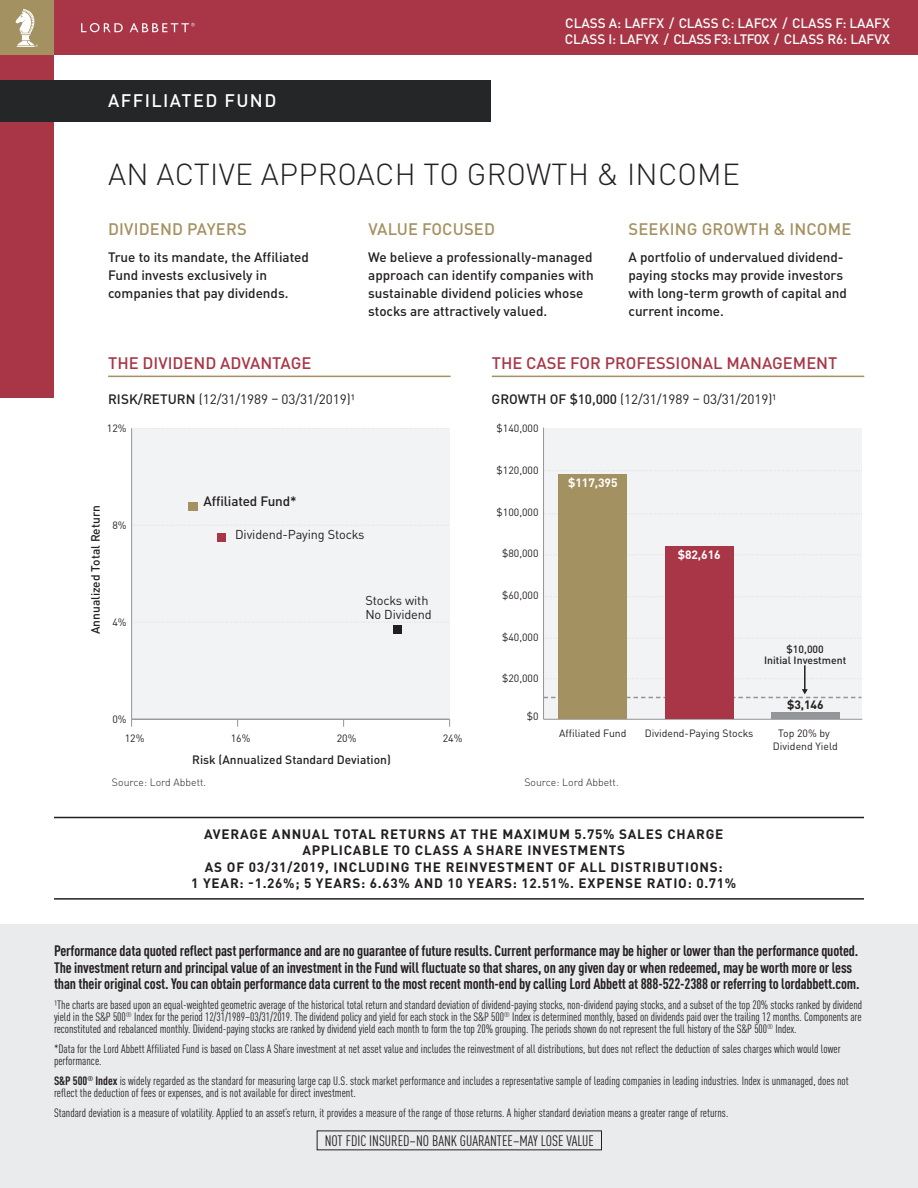
<style>
.page{position:relative;width:918px;height:1188px;background:#fff}
.page>*{position:absolute;margin:0;border:0;box-sizing:border-box;transform-origin:0 0}
.FLYER_TITLE_FRONT{font:300 30px "DIN Pro";letter-spacing:.01em;color:#231f20}
.FUND_NAME{font:500 18px "DIN Pro";letter-spacing:.08em;color:#fff}
.CATEGORY_TABLE_HEADS{font:500 16.5px "DIN Pro";color:#a83647}
.TRIO_HEADS{font:500 16.5px "DIN Pro";letter-spacing:.01em;color:#a49161}
.LEGAL_COND{font:700 condensed 15px/16.5px "DIN Pro";letter-spacing:-.01em;color:#231f20}
.t1{font:condensed 15px "DIN Pro";color:#231f20}
.TRIO_COPY{font:500 13.5px/18px "DIN Pro";letter-spacing:-.005em;color:#231f20}
.AVG_ANNUAL_RETURNS_C{font:700 13.5px/16.5px "DIN Pro";letter-spacing:.06em;color:#231f20;text-align:center}
.FUND_CLASSES{font:500 13.5px/16.5px "DIN Pro";color:#fff}
.CHART_SOURCE{font:13.5px "DIN Pro";letter-spacing:-.005em;color:#231f20}
.t2{font:12.75px/13.5px "DIN Pro";letter-spacing:-.01em;color:#231f20}
.LEGAL_COND-2{font:condensed 12px/12px "DIN Pro";color:#231f20}
.t3{font:500 12px "DIN Pro";color:#231f20}
.t4{font:700 12px "DIN Pro";letter-spacing:-.005em;color:#fff}
.t5{font:700 12px "DIN Pro";color:#231f20}
.t6{font:10.5px/12.6px "DIN Pro";color:#231f20;text-align:center}
.CHART_SOURCE-2{font:300 10.5px "DIN Pro";color:#231f20}
.t7{font:500 10.5px/10.5px "DIN Pro";color:#231f20;text-align:center}
.s1{font-weight:500}
.s2{font-weight:700}
</style>
<div class="page">
<div style="left:0;top:54px;width:54px;height:343px;background:#a83647"></div>
<div style="left:0;top:80px;width:490px;height:42px;background:#242628"></div>
<div style="left:0;top:924px;width:918px;height:264px;background:#eaebec"></div>
<div style="left:0;top:0;width:918px;height:54px;background:#a83647"></div>
<div style="left:0;top:0;width:54px;height:54px;background:#a49161"></div>
<svg style="left:16px;top:9px;width:22px;height:38px"></svg>
<svg style="left:81px;top:23px;width:42px;height:9px"></svg>
<svg style="left:130px;top:23px;width:65px;height:9px"></svg>
<hr style="left:108px;top:376px;width:343px;height:1px;background:#a49161">
<hr style="left:492px;top:376px;width:372px;height:1px;background:#a49161">
<div style="left:132px;top:428px;width:318px;height:291px;background:#f2f3f4"></div>
<hr style="left:131px;top:428px;width:1px;height:291px;background:#939598">
<hr style="left:132px;top:719px;width:318px;height:1px;background:#939598">
<svg style="left:132px;top:622px;width:317px;height:1px"></svg>
<svg style="left:132px;top:525px;width:317px;height:1px"></svg>
<svg style="left:133px;top:428px;width:316px;height:1px"></svg>
<div style="left:217px;top:533px;width:9px;height:9px;background:#a83647"></div>
<div style="left:393px;top:625px;width:9px;height:9px;background:#231f20"></div>
<div style="left:188px;top:502px;width:9px;height:9px;background:#a49161"></div>
<hr style="left:54px;top:817px;width:810px;height:1px;background:#231f20">
<hr style="left:54px;top:898px;width:810px;height:2px;background:#231f20">
<div style="left:544px;top:428px;width:318px;height:292px;background:#f2f3f4"></div>
<svg style="left:545px;top:678px;width:318px;height:1px"></svg>
<svg style="left:545px;top:596px;width:316px;height:1px"></svg>
<svg style="left:545px;top:638px;width:316px;height:1px"></svg>
<svg style="left:545px;top:554px;width:316px;height:1px"></svg>
<svg style="left:544px;top:513px;width:318px;height:1px"></svg>
<svg style="left:544px;top:470px;width:316px;height:1px"></svg>
<hr style="left:544px;top:719px;width:318px;height:1px;background:#939598">
<hr style="left:543px;top:428px;width:1px;height:291px;background:#939598">
<div style="left:771px;top:712px;width:68px;height:7px;background:#939598"></div>
<div style="left:665px;top:547px;width:68px;height:172px;background:#a83647"></div>
<div style="left:559px;top:474px;width:68px;height:245px;background:#a49161"></div>
<hr style="left:804px;top:665px;width:2px;height:25px;background:#231f20">
<svg style="left:544px;top:689px;width:317px;height:9px"></svg>
<p class="FUND_NAME" style="left:108px;top:86px;width:170px">AFFILIATED FUND</p>
<p class="FUND_CLASSES" style="left:565px;top:13px;width:327px">CLASS A: LAFFX / CLASS C: LAFCX / CLASS F: LAAFX<br>CLASS I: LAFYX / CLASS F3: LTFOX / CLASS R6: LAFVX</p>
<p class="FLYER_TITLE_FRONT" style="left:108px;top:151px;width:633px">AN ACTIVE APPROACH TO GROWTH &amp; INCOME</p>
<p class="TRIO_HEADS" style="left:108px;top:216px;width:140px">DIVIDEND PAYERS</p>
<p class="TRIO_HEADS" style="left:368px;top:216px;width:128px">VALUE FOCUSED</p>
<p class="TRIO_HEADS" style="left:629px;top:216px;width:224px">SEEKING GROWTH &amp; INCOME</p>
<p class="TRIO_COPY" style="left:108px;top:247px;width:202px">True to its mandate, the Affiliated<br>Fund invests exclusively in companies that pay dividends.</p>
<p class="TRIO_COPY" style="left:368px;top:247px;width:227px">We believe a professionally-managed approach can identify companies with sustainable dividend policies whose stocks are attractively valued.</p>
<p class="TRIO_COPY" style="left:629px;top:247px;width:220px">A portfolio of undervalued dividend&shy;paying stocks may provide investors with long-term growth of capital and current income.</p>
<p class="CATEGORY_TABLE_HEADS" style="left:108px;top:350px;width:205px">THE DIVIDEND ADVANTAGE</p>
<p class="CATEGORY_TABLE_HEADS" style="left:492px;top:350px;width:347px">THE CASE FOR PROFESSIONAL MANAGEMENT</p>
<p class="CHART_SOURCE" style="left:108px;top:389px;width:249px"><span class="s1">RISK/RETURN</span> (12/31/1989 – 03/31/2019)1</p>
<p class="CHART_SOURCE" style="left:492px;top:389px;width:287px"><span class="s1">GROWTH OF $10,000</span> (12/31/1989 – 03/31/2019)1</p>
<p class="t6" style="left:107px;top:421px;width:21px">12%</p>
<p class="t6" style="left:497px;top:421px;width:43px">$140,000</p>
<p class="t3" style="left:86px;top:634px;width:131px;rotate:-90deg">Annualized Total Return</p>
<p class="t6" style="left:112px;top:518px;width:16px">8%</p>
<p class="t6" style="left:112px;top:615px;width:16px">4%</p>
<p class="t6" style="left:112px;top:712px;width:16px">0%</p>
<p class="TRIO_COPY" style="left:204px;top:490px;width:95px">Affiliated Fund*</p>
<p class="t2" style="left:235px;top:526px;width:131px">Dividend-Paying Stocks</p>
<p class="t2" style="left:365px;top:593px;width:68px">Stocks with<br>No Dividend</p>
<p class="t6" style="left:125px;top:731px;width:21px">12%</p>
<p class="t6" style="left:231px;top:731px;width:21px">16%</p>
<p class="t6" style="left:337px;top:731px;width:21px">20%</p>
<p class="t6" style="left:443px;top:731px;width:21px">24%</p>
<p class="t3" style="left:192px;top:750px;width:200px">Risk (Annualized Standard Deviation)</p>
<p class="t6" style="left:497px;top:463px;width:43px">$120,000</p>
<p class="t6" style="left:497px;top:505px;width:43px">$100,000</p>
<p class="t6" style="left:502px;top:546px;width:38px">$80,000</p>
<p class="t6" style="left:502px;top:588px;width:38px">$60,000</p>
<p class="t6" style="left:502px;top:630px;width:38px">$40,000</p>
<p class="t6" style="left:502px;top:671px;width:38px">$20,000</p>
<p class="t6" style="left:527px;top:709px;width:13px">$0</p>
<p class="t4" style="left:568px;top:472px;width:51px">$117,395</p>
<p class="t4" style="left:678px;top:544px;width:44px">$82,616</p>
<p class="t6" style="left:559px;top:726px;width:69px">Affiliated Fund</p>
<p class="t6" style="left:645px;top:726px;width:110px">Dividend-Paying Stocks</p>
<p class="CHART_SOURCE-2" style="left:112px;top:774px;width:96px">Source: Lord Abbett.</p>
<p class="CHART_SOURCE-2" style="left:524px;top:774px;width:96px">Source: Lord Abbett.</p>
<p class="t7" style="left:764px;top:643px;width:84px">$10,000<br>Initial Investment</p>
<p class="t5" style="left:787px;top:695px;width:38px">$3,146</p>
<p class="t6" style="left:773px;top:726px;width:66px">Top 20% by<br>Dividend Yield</p>
<p class="AVG_ANNUAL_RETURNS_C" style="left:191px;top:824px;width:547px">AVERAGE ANNUAL TOTAL RETURNS AT THE MAXIMUM 5.75% SALES CHARGE APPLICABLE TO CLASS A SHARE INVESTMENTS<br>AS OF 03/31/2019, INCLUDING THE REINVESTMENT OF ALL DISTRIBUTIONS:<br>1 YEAR: -1.26%; 5 YEARS: 6.63% AND 10 YEARS: 12.51%. EXPENSE RATIO: 0.71%</p>
<p class="LEGAL_COND" style="left:54px;top:941px;width:807px">Performance data quoted reflect past performance and are no guarantee of future results. Current performance may be higher or lower than the performance quoted.<br>The investment return and principal value of an investment in the Fund will fluctuate so that shares, on any given day or when redeemed, may be worth more or less than their original cost. You can obtain performance data current to the most recent month-end by calling Lord Abbett at 888-522-2388 or referring to lordabbett.com.</p>
<p class="LEGAL_COND-2" style="left:54px;top:998px;width:810px;text-align:justify">1The charts are based upon an equal-weighted geometric average of the historical total return and standard deviation of dividend-paying stocks, non-dividend paying stocks, and a subset of the top 20% stocks ranked by dividend yield in the S&amp;P 500<sup>®</sup> Index for the period 12/31/1989–03/31/2019. The dividend policy and yield for each stock in the S&amp;P 500<sup>®</sup> Index is determined monthly, based on dividends paid over the trailing 12 months. Components are reconstituted and rebalanced monthly. Dividend-paying stocks are ranked by dividend yield each month to form the top 20% grouping. The periods shown do not represent the full history of the S&amp;P 500<sup>®</sup> Index.</p>
<p class="LEGAL_COND-2" style="left:54px;top:1042px;width:788px">*Data for the Lord Abbett Affiliated Fund is based on Class A Share investment at net asset value and includes the reinvestment of all distributions, but does not reflect the deduction of sales charges which would lower performance.</p>
<p class="LEGAL_COND-2" style="left:54px;top:1074px;width:796px"><span class="s2">S&amp;P 500</span><sup>®</sup> <span class="s2">Index</span> is widely regarded as the standard for measuring large cap U.S. stock market performance and includes a representative sample of leading companies in leading industries. Index is unmanaged, does not reflect the deduction of fees or expenses, and is not available for direct investment.</p>
<p class="LEGAL_COND-2" style="left:54px;top:1105px;width:676px">Standard deviation is a measure of volatility. Applied to an asset’s return, it provides a measure of the range of those returns. A higher standard deviation means a greater range of returns.</p>
<p class="t1" style="left:325px;top:1130px;width:271px">NOT FDIC INSURED–NO BANK GUARANTEE–MAY LOSE VALUE</p>
</div>
